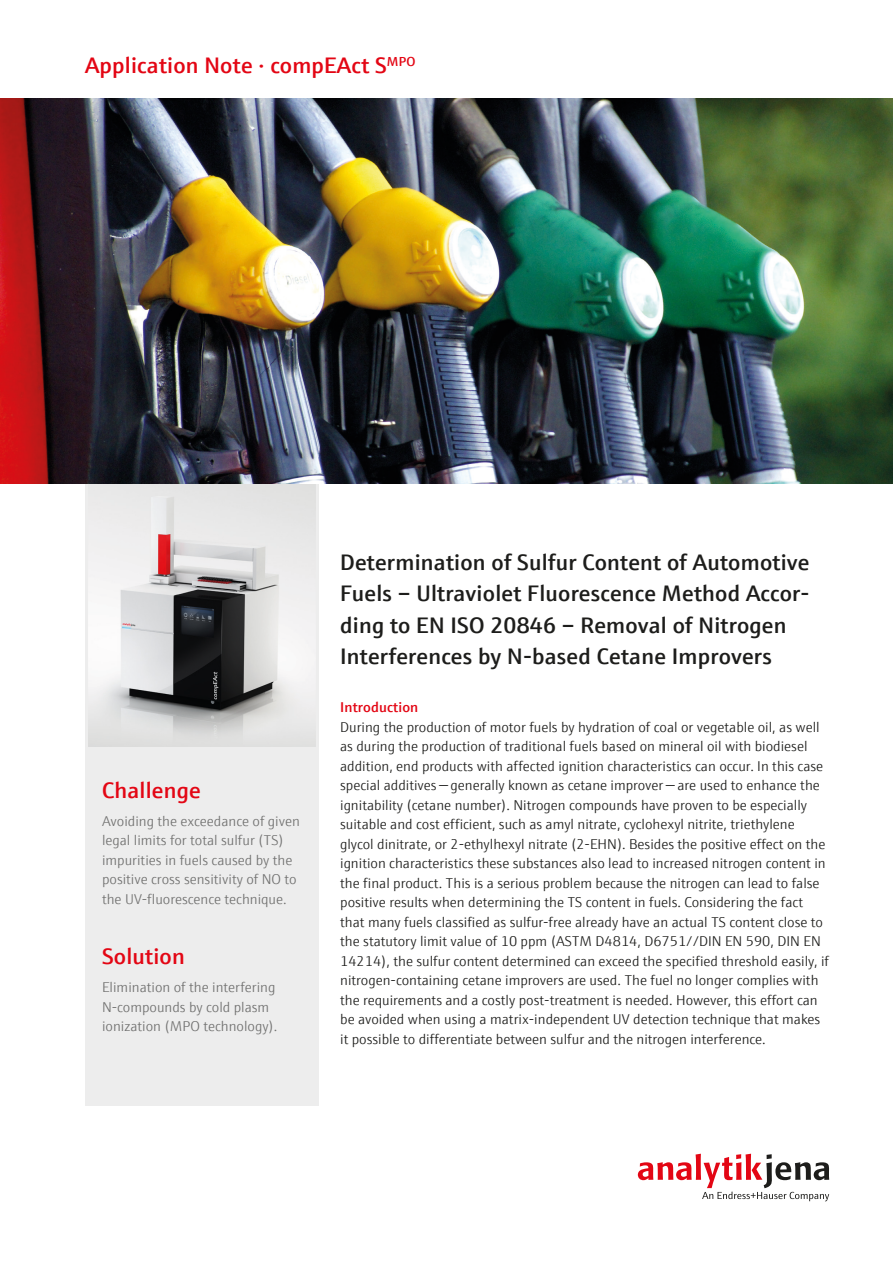
<style>
.page{position:relative;width:893px;height:1263px;background:#fff}
.page>*{position:absolute;margin:0;border:0;box-sizing:border-box;transform-origin:0 0}
.Headline_Box{font:600 22.5px/31.5px "E+H Sans";letter-spacing:.01em;color:#1d1d1b}
.Headline_Box-2{font:600 22.5px "E+H Sans";letter-spacing:.01em;color:#e30614}
.Fließtext{font:300 14.25px/19.5px "E+H Sans";color:#1d1d1b}
.Box_Bulletpoints{font:300 14.25px/19.5px "E+H Sans";color:#70706f}
.Titel_Subline{font:600 14.25px "E+H Sans";letter-spacing:.01em;color:#e30614}
</style>
<div class="page">
<svg style="left:638px;top:1154px;width:191px;height:47px"></svg>
<img style="left:89px;top:484px;width:226px;height:263px">
<div style="left:85px;top:458px;width:234px;height:299px;border:3px solid #ededed"></div>
<img style="left:0;top:99px;width:893px;height:385px">
<div style="left:85px;top:747px;width:234px;height:359px;background:#ededed"></div>
<h1 class="Headline_Box-2" style="left:85px;top:48px;width:332px">Application Note · compEAct S<sup>MPO</sup></h1>
<p class="Headline_Box-2" style="left:102px;top:773px;width:100px">Challenge</p>
<p class="Box_Bulletpoints" style="left:102px;top:810px;width:199px">Avoiding the exceedance of given legal limits for total sulfur (TS) impurities in fuels caused by the positive cross sensitivity of NO to the UV-fluorescence technique.</p>
<p class="Headline_Box-2" style="left:102px;top:939px;width:84px">Solution</p>
<p class="Box_Bulletpoints" style="left:102px;top:977px;width:177px">Elimination of the interfering<br>N-compounds by cold plasm ionization (MPO technology).</p>
<p class="Headline_Box" style="left:340px;top:545px;width:471px">Determination of Sulfur Content of Automotive Fuels – Ultraviolet Fluorescence Method Accor&shy;ding to EN ISO 20846 – Removal of Nitrogen Interferences by N-based Cetane Improvers</p>
<p class="Titel_Subline" style="left:340px;top:696px;width:80px">Introduction</p>
<p class="Fließtext" style="left:340px;top:716px;width:490px">During the production of motor fuels by hydration of coal or vegetable oil, as well as during the production of traditional fuels based on mineral oil with biodiesel addition, end products with affected ignition characteristics can occur. In this case special additives — generally known as cetane improver — are used to enhance the ignitability (cetane number). Nitrogen compounds have proven to be especially suitable and cost efficient, such as amyl nitrate, cyclohexyl nitrite, triethylene glycol dinitrate, or 2-ethylhexyl nitrate (2-EHN). Besides the positive effect on the ignition characteristics these substances also lead to increased nitrogen content in the final product. This is a serious problem because the nitrogen can lead to false positive results when determining the TS content in fuels. Considering the fact that many fuels classified as sulfur-free already have an actual TS content close to the statutory limit value of 10 ppm (ASTM D4814, D6751//DIN EN 590, DIN EN 14214), the sulfur content determined can exceed the specified threshold easily, if nitrogen-containing cetane improvers are used. The fuel no longer complies with the requirements and a costly post-treatment is needed. However, this effort can be avoided when using a matrix-independent UV detection technique that makes it possible to differentiate between sulfur and the nitrogen interference.</p>
</div>
